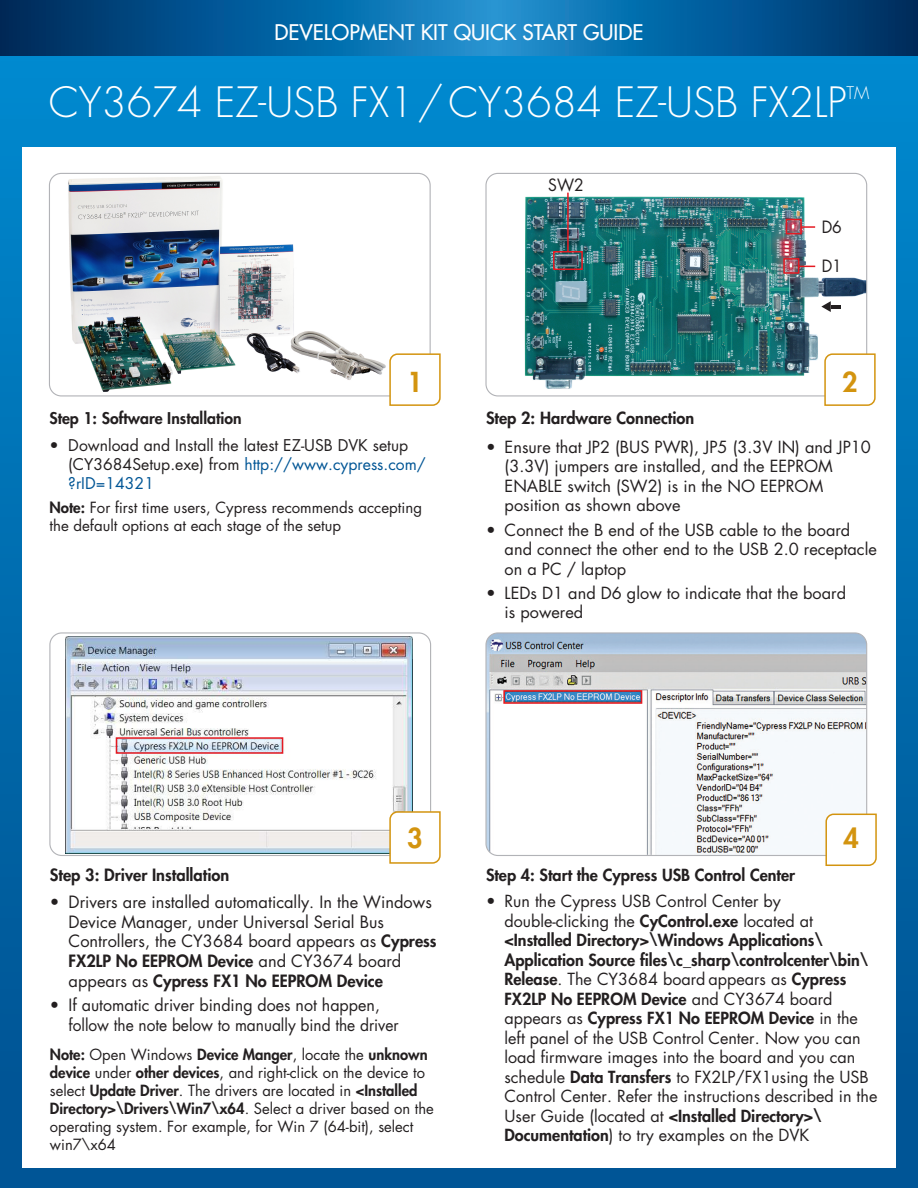
<style>
.page{position:relative;width:918px;height:1188px;background:#fff}
.page>*{position:absolute;margin:0;border:0;box-sizing:border-box;transform-origin:0 0}
.t1{font:300 40.65px "Futura Std";color:#fff}
.t2{font:800 26.85px "Futura Std";color:#d3940f}
.t3{font:500 21px "Futura Std";color:#fff}
.t4{font:300 16.95px "Futura Std";color:#fff}
.t5{font:16.5px/19.8px "Futura Std";color:#231f20}
.t6{font:800 16.5px "Futura Std";color:#231f20}
.t7{font:16.5px "Futura Std";color:#231f20;scale:.95 1}
.t8{font:16.35px/19.5px "Futura Std";color:#231f20}
.t9{font:800 16.35px "Futura Std";color:#231f20}
.t10{font:16.2px/19.5px "Futura Std";color:#231f20}
.t11{font:800 16.2px "Futura Std";color:#231f20}
.t12{font:15.75px/18.9px "Futura Std";color:#231f20}
.t13{font:800 15.75px "Futura Std";color:#231f20}
.t14{font:15px/18px "Futura Std";color:#231f20}
.s1{color:#005595}
.s2{font-weight:800}
</style>
<div class="page">
<div style="left:0;top:0;width:918px;height:1188px;background:linear-gradient(to bottom,#008bd1,#005090)"></div>
<div style="left:22px;top:147px;width:874px;height:1020px;background:#fff"></div>
<img style="left:65px;top:636px;width:348px;height:217px">
<img style="left:510px;top:174px;width:357px;height:223px">
<svg style="left:802px;top:226px;width:13px;height:2px"></svg>
<div style="left:786px;top:219px;width:16px;height:15px;border:2px solid #e51a22"></div>
<svg style="left:799px;top:266px;width:16px;height:1px"></svg>
<div style="left:783px;top:258px;width:16px;height:16px;border:2px solid #e51a22"></div>
<hr style="left:567px;top:193px;width:2px;height:59px;background:#e51a22">
<div style="left:553px;top:251px;width:30px;height:19px;border:2px solid #e51a22"></div>
<svg style="left:821px;top:301px;width:19px;height:11px"></svg>
<img style="left:49px;top:172px;width:370px;height:225px">
<svg style="left:0;top:0;width:918px;height:55px;background:#075d99"></svg>
<div style="left:49px;top:173px;width:382px;height:223px;border:1px solid #b2b3b7;border-radius:12px"></div>
<svg style="left:389px;top:353px;width:52px;height:53px"></svg>
<div style="left:485px;top:173px;width:382px;height:223px;border:1px solid #b2b3b7;border-radius:12px"></div>
<svg style="left:824px;top:353px;width:52px;height:53px"></svg>
<div style="left:49px;top:632px;width:382px;height:224px;border:1px solid #b2b3b7;border-radius:12px"></div>
<svg style="left:389px;top:810px;width:52px;height:54px"></svg>
<img style="left:487px;top:634px;width:378px;height:220px">
<div style="left:485px;top:632px;width:382px;height:224px;border:1px solid #b2b3b7;border-radius:12px"></div>
<svg style="left:825px;top:813px;width:52px;height:53px"></svg>
<div style="left:116px;top:737px;width:167px;height:17px;border:2px solid #e51a22"></div>
<div style="left:503px;top:690px;width:139px;height:14px;border:2px solid #e51a22"></div>
<p class="t3" style="left:275px;top:20px;width:370px">DEVELOPMENT KIT QUICK START GUIDE</p>
<h1 class="t1" style="left:49px;top:84px;width:799px">CY3674 EZ-USB FX1/CY3684 EZ-USB FX2LP</h1>
<p class="t4" style="left:847px;top:86px;width:24px">TM</p>
<p class="t7" style="left:548px;top:177px;width:39px">SW2</p>
<p class="t7" style="left:822px;top:219px;width:23px">D6</p>
<p class="t7" style="left:822px;top:258px;width:23px">D1</p>
<h2 class="t2" style="left:407px;top:369px;width:17px">1</h2>
<h2 class="t2" style="left:842px;top:369px;width:17px">2</h2>
<p class="t13" style="left:49px;top:411px;width:194px">Step 1: Software Installation</p>
<p class="t12" style="left:68px;top:437px;width:359px;text-indent:-19px">• Download and Install the latest EZ-USB DVK setup (CY3684Setup.exe) from <span class="s1">http://www.cypress.com/ ?rID=14321</span></p>
<p class="t14" style="left:49px;top:500px;width:374px"><span class="s2">Note:</span> For first time users, Cypress recommends accepting the default options at each stage of the setup</p>
<p class="t9" style="left:486px;top:410px;width:210px">Step 2: Hardware Connection</p>
<p class="t8" style="left:505px;top:438px;width:368px;text-indent:-19px">• Ensure that JP2 (BUS PWR), JP5 (3.3V IN) and JP10 (3.3V) jumpers are installed, and the EEPROM ENABLE switch (SW2) is in the NO EEPROM position as shown above</p>
<p class="t8" style="left:505px;top:521px;width:374px;text-indent:-19px">• Connect the B end of the USB cable to the board and connect the other end to the USB 2.0 receptacle on a PC / laptop</p>
<p class="t8" style="left:505px;top:584px;width:343px;text-indent:-19px">• LEDs D1 and D6 glow to indicate that the board is powered</p>
<h2 class="t2" style="left:407px;top:825px;width:17px">3</h2>
<p class="t6" style="left:50px;top:867px;width:181px">Step 3: Driver Installation</p>
<p class="t5" style="left:69px;top:893px;width:370px;text-indent:-19px">• Drivers are installed automatically. In the Windows Device Manager, under Universal Serial Bus Controllers, the CY3684 board appears as <span class="s2">Cypress FX2LP No EEPROM Device</span> and CY3674 board appears as <span class="s2">Cypress FX1 No EEPROM Device</span></p>
<p class="t5" style="left:69px;top:996px;width:332px;text-indent:-19px">• If automatic driver binding does not happen, follow the note below to manually bind the driver</p>
<p class="t14" style="left:50px;top:1047px;width:385px"><span class="s2">Note:</span> Open Windows <span class="s2">Device Manger</span>, locate the <span class="s2">unknown device</span> under <span class="s2">other devices</span>, and right-click on the device to select <span class="s2">Update Driver</span>. The drivers are located in <span class="s2">&lt;Installed Directory&gt;\Drivers\Win7\x64</span>. Select a driver based on the operating system. For example, for Win 7 (64-bit), select win7\x64</p>
<h2 class="t2" style="left:843px;top:825px;width:17px">4</h2>
<p class="t11" style="left:486px;top:867px;width:311px">Step 4: Start the Cypress USB Control Center</p>
<p class="t10" style="left:504px;top:893px;width:374px;text-indent:-18px">• Run the Cypress USB Control Center by double-clicking the <span class="s2">CyControl.exe</span> located at <span class="s2">&lt;Installed Directory&gt;\Windows Applications\ Application Source files\c_sharp\controlcenter\bin\ Release</span>. The CY3684 board appears as <span class="s2">Cypress FX2LP No EEPROM Device</span> and CY3674 board appears as <span class="s2">Cypress FX1 No EEPROM Device</span> in the left panel of the USB Control Center. Now you can load firmware images into the board and you can schedule <span class="s2">Data Transfers</span> to FX2LP/FX1using the USB Control Center. Refer the instructions described in the User Guide (located at <span class="s2">&lt;Installed Directory&gt;\ Documentation</span>) to try examples on the DVK</p>
</div>
